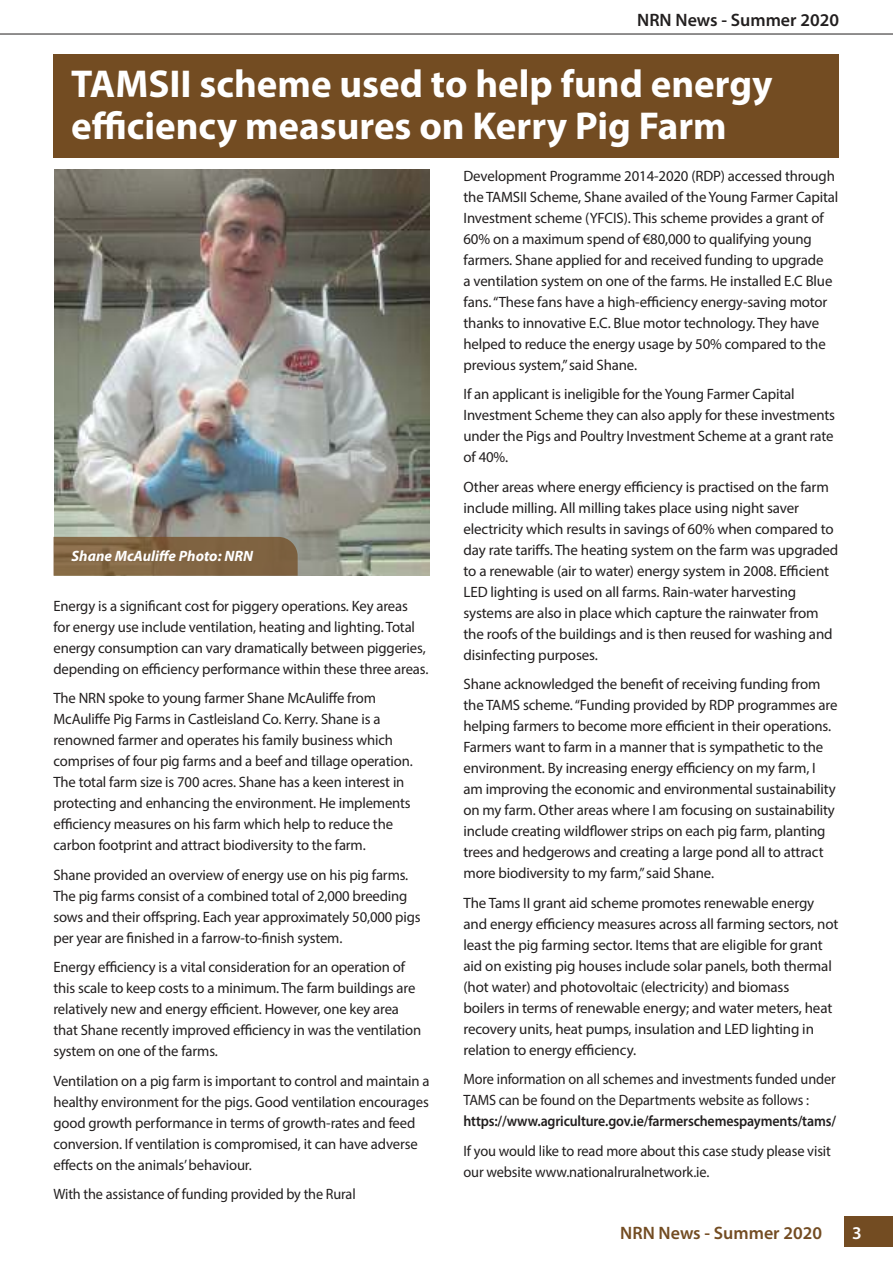
<style>
.page{position:relative;width:893px;height:1263px;background:#fff}
.page>*{position:absolute;margin:0;border:0;box-sizing:border-box;transform-origin:0 0}
.t1{font:700 39px/42px "Myriad Pro";color:#fff}
.t2{font:600 18px "Myriad Pro";color:#734c22}
.t3{font:600 18px "Myriad Pro";color:#221f1f}
.t4{font:600 18px "Myriad Pro";color:#fff}
.t5{font:15px/21px "Myriad Pro";letter-spacing:-.01em;color:#221f1f}
.t6{font:15px/21px "Myriad Pro";letter-spacing:-.01em;color:#221f1f;scale:.95 1}
.t7{font:15px/21px "Myriad Pro";letter-spacing:-.01em;color:#221f1f;scale:.96 1}
.t8{font:600 15px "Myriad Pro";letter-spacing:-.01em;color:#221f1f;scale:.93 1}
.t9{font:italic 700 15px "Myriad Pro";color:#fff}
</style>
<div class="page">
<div style="left:844px;top:1217px;width:49px;height:30px;background:#734c22"></div>
<hr style="left:0;top:34px;width:893px;height:1px;background:#221f1f">
<div style="left:53px;top:54px;width:786px;height:103px;background:#734c22"></div>
<img style="left:54px;top:169px;width:375px;height:407px">
<svg style="left:53px;top:537px;width:245px;height:39px;background:#816644"></svg>
<p class="t3" style="left:637px;top:13px;width:203px">NRN News - Summer 2020</p>
<h1 class="t1" style="left:71px;top:66px;width:703px">TAMSII scheme used to help fund energy efficiency measures on Kerry Pig Farm</h1>
<p class="t5" style="left:463px;top:166px;width:376px">Development Programme 2014-2020 (RDP) accessed through the TAMSII Scheme, Shane availed of the Young Farmer Capital Investment scheme (YFCIS). This scheme provides a grant of 60% on a maximum spend of €80,000 to qualifying young farmers. Shane applied for and received funding to upgrade<br>a ventilation system on one of the farms. He installed E.C Blue fans. “These fans have a high-efficiency energy-saving motor thanks to innovative E.C. Blue motor technology. They have helped to reduce the energy usage by 50% compared to the previous system,” said Shane.</p>
<p class="t5" style="left:463px;top:385px;width:373px">If an applicant is ineligible for the Young Farmer Capital Investment Scheme they can also apply for these investments under the Pigs and Poultry Investment Scheme at a grant rate of 40%.</p>
<p class="t5" style="left:463px;top:477px;width:376px">Other areas where energy efficiency is practised on the farm include milling. All milling takes place using night saver electricity which results in savings of 60% when compared to day rate tariffs. The heating system on the farm was upgraded to a renewable (air to water) energy system in 2008. Efficient LED lighting is used on all farms. Rain-water harvesting systems are also in place which capture the rainwater from the roofs of the buildings and is then reused for washing and disinfecting purposes.</p>
<p class="t5" style="left:463px;top:675px;width:376px">Shane acknowledged the benefit of receiving funding from the TAMS scheme. “Funding provided by RDP programmes are helping farmers to become more efficient in their operations.<br>Farmers want to farm in a manner that is sympathetic to the environment. By increasing energy efficiency on my farm, I am improving the economic and environmental sustainability on my farm. Other areas where I am focusing on sustainability include creating wildflower strips on each pig farm, planting trees and hedgerows and creating a large pond all to attract more biodiversity to my farm,” said Shane.</p>
<p class="t5" style="left:463px;top:893px;width:376px">The Tams II grant aid scheme promotes renewable energy and energy efficiency measures across all farming sectors, not least the pig farming sector. Items that are eligible for grant aid on existing pig houses include solar panels, both thermal (hot water) and photovoltaic (electricity) and biomass<br>boilers in terms of renewable energy; and water meters, heat recovery units, heat pumps, insulation and LED lighting in relation to energy efficiency.</p>
<p class="t6" style="left:463px;top:1070px;width:393px">More information on all schemes and investments funded under<br>TAMS can be found on the Departments website as follows :</p>
<p class="t8" style="left:463px;top:1115px;width:402px">https://www.agriculture.gov.ie/farmerschemespayments/tams/</p>
<p class="t7" style="left:463px;top:1141px;width:384px">If you would like to read more about this case study please visit our website www.nationalruralnetwork.ie.</p>
<p class="t9" style="left:72px;top:551px;width:183px">Shane McAuliffe Photo: NRN</p>
<p class="t5" style="left:53px;top:597px;width:376px">Energy is a significant cost for piggery operations. Key areas<br>for energy use include ventilation, heating and lighting. Total energy consumption can vary dramatically between piggeries, depending on efficiency performance within these three areas.</p>
<p class="t5" style="left:53px;top:689px;width:361px">The NRN spoke to young farmer Shane McAuliffe from McAuliffe Pig Farms in Castleisland Co. Kerry. Shane is a renowned farmer and operates his family business which comprises of four pig farms and a beef and tillage operation.<br>The total farm size is 700 acres. Shane has a keen interest in protecting and enhancing the environment. He implements efficiency measures on his farm which help to reduce the carbon footprint and attract biodiversity to the farm.</p>
<p class="t5" style="left:53px;top:866px;width:369px">Shane provided an overview of energy use on his pig farms.<br>The pig farms consist of a combined total of 2,000 breeding sows and their offspring. Each year approximately 50,000 pigs per year are finished in a farrow-to-finish system.</p>
<p class="t5" style="left:53px;top:958px;width:369px">Energy efficiency is a vital consideration for an operation of this scale to keep costs to a minimum. The farm buildings are relatively new and energy efficient. However, one key area that Shane recently improved efficiency in was the ventilation system on one of the farms.</p>
<p class="t5" style="left:53px;top:1072px;width:377px">Ventilation on a pig farm is important to control and maintain a healthy environment for the pigs. Good ventilation encourages good growth performance in terms of growth-rates and feed conversion. If ventilation is compromised, it can have adverse effects on the animals’ behaviour.</p>
<p class="t6" style="left:53px;top:1185px;width:320px">With the assistance of funding provided by the Rural</p>
<p class="t2" style="left:620px;top:1226px;width:203px">NRN News - Summer 2020</p>
<p class="t4" style="left:852px;top:1226px;width:11px">3</p>
</div>
